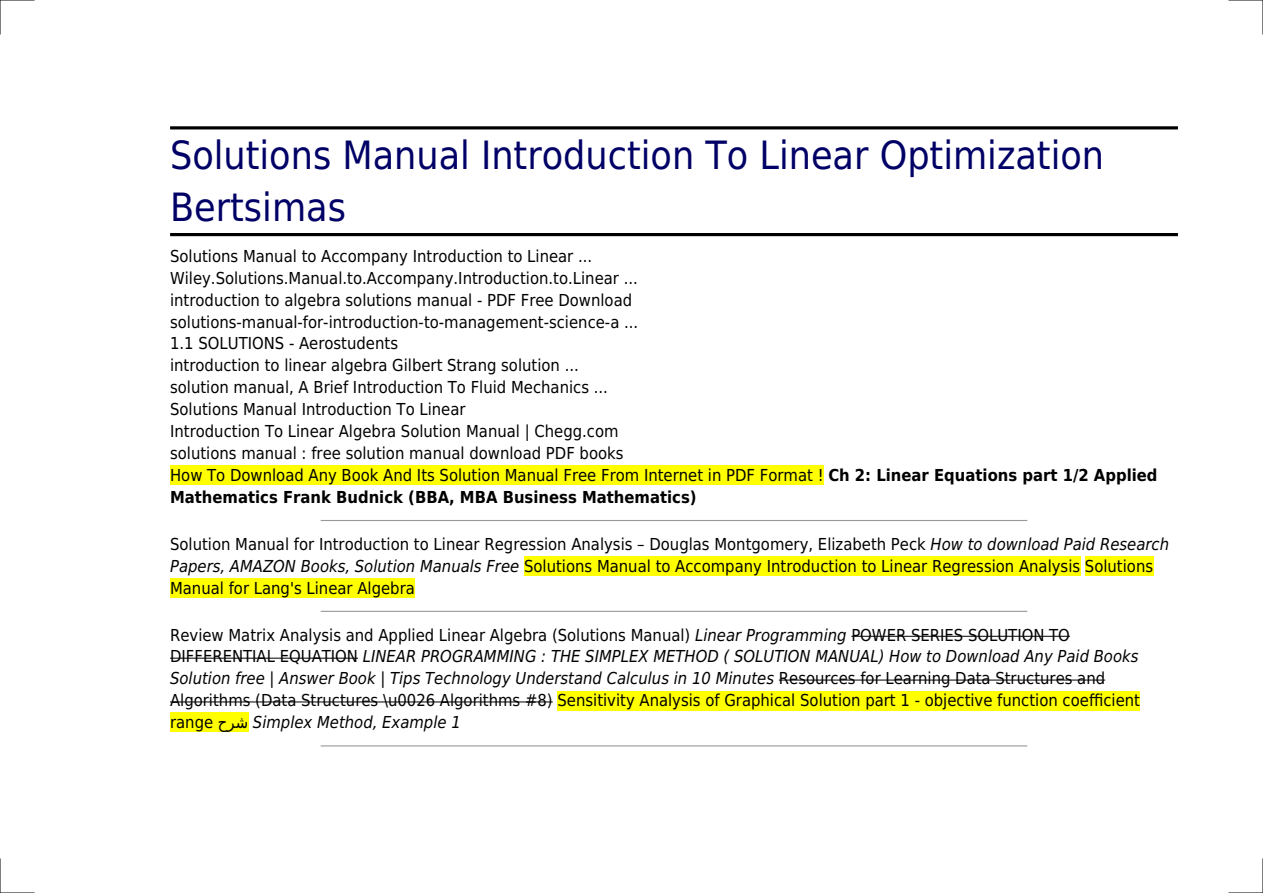
<style>
.page{position:relative;width:1263px;height:893px;background:#fff}
.page>*{position:absolute;margin:0;border:0;box-sizing:border-box;transform-origin:0 0}
.t1{font:39px/51.8px "DejaVu Sans Condensed";color:#006}
.t2{font:16.5px/21.9px "DejaVu Sans Condensed";color:#000}
.t3{font:italic 16.5px "DejaVu Sans Condensed";color:#000}
.s1{font-weight:700}
.s2{font-style:italic}
</style>
<div class="page">
<hr style="left:170px;top:126px;width:1008px;height:3px;background:#000">
<hr style="left:170px;top:233px;width:1008px;height:3px;background:#000">
<div style="left:170px;top:465px;width:654px;height:20px;background:#ff0"></div>
<hr style="left:321px;top:520px;width:706px;height:1px;background:#999">
<div style="left:524px;top:556px;width:556px;height:19px;background:#ff0"></div>
<div style="left:1085px;top:556px;width:68px;height:19px;background:#ff0"></div>
<div style="left:170px;top:578px;width:245px;height:19px;background:#ff0"></div>
<hr style="left:321px;top:611px;width:706px;height:1px;background:#999">
<hr style="left:851px;top:636px;width:219px;height:1px;background:#000">
<hr style="left:170px;top:658px;width:188px;height:1px;background:#000">
<hr style="left:779px;top:680px;width:326px;height:1px;background:#000">
<hr style="left:170px;top:701px;width:383px;height:1px;background:#000">
<div style="left:557px;top:691px;width:583px;height:19px;background:#ff0"></div>
<div style="left:170px;top:713px;width:78px;height:19px;background:#ff0"></div>
<hr style="left:321px;top:745px;width:706px;height:1px;background:#999">
<hr style="left:0;top:0;width:34px;height:1px;background:#000">
<hr style="left:1229px;top:0;width:34px;height:1px;background:#000">
<hr style="left:0;top:892px;width:34px;height:1px;background:#000">
<hr style="left:1229px;top:892px;width:34px;height:1px;background:#000">
<hr style="left:0;top:0;width:1px;height:34px;background:#000">
<hr style="left:0;top:859px;width:1px;height:34px;background:#000">
<hr style="left:1262px;top:0;width:1px;height:34px;background:#000">
<hr style="left:1262px;top:859px;width:1px;height:34px;background:#000">
<h1 class="t1" style="left:170px;top:129px;width:935px">Solutions Manual Introduction To Linear Optimization<br>Bertsimas</h1>
<p class="t2" style="left:170px;top:245px;width:989px">Solutions Manual to Accompany Introduction to Linear ...<br>Wiley.Solutions.Manual.to.Accompany.Introduction.to.Linear ...<br>introduction to algebra solutions manual - PDF Free Download<br>solutions-manual-for-introduction-to-management-science-a ...<br>1.1 SOLUTIONS - Aerostudents<br>introduction to linear algebra Gilbert Strang solution ...<br>solution manual, A Brief Introduction To Fluid Mechanics ...<br>Solutions Manual Introduction To Linear<br>Introduction To Linear Algebra Solution Manual | Chegg.com<br>solutions manual : free solution manual download PDF books<br>How To Download Any Book And Its Solution Manual Free From Internet in PDF Format ! <span class="s1">Ch 2: Linear Equations part 1/2 Applied Mathematics Frank Budnick (BBA, MBA Business Mathematics)</span></p>
<p class="t2" style="left:170px;top:533px;width:1000px">Solution Manual for Introduction to Linear Regression Analysis Douglas Montgomery, Elizabeth Peck <span class="s2">How to download Paid Research<br>Papers, AMAZON Books, Solution Manuals Free</span> Solutions Manual to Accompany Introduction to Linear Regression Analysis Solutions<br>Manual for Lang's Linear Algebra</p>
<p class="t2" style="left:170px;top:624px;width:971px">Review Matrix Analysis and Applied Linear Algebra (Solutions Manual) <span class="s2">Linear Programming</span> POWER SERIES SOLUTION TO DIFFERENTIAL EQUATION <span class="s2">LINEAR PROGRAMMING : THE SIMPLEX METHOD ( SOLUTION MANUAL) How to Download Any Paid Books Solution free | Answer Book | Tips Technology Understand Calculus in 10 Minutes</span> Resources for Learning Data Structures and Algorithms (Data Structures \u0026 Algorithms #8) Sensitivity Analysis of Graphical Solution part 1 - objective function coefficient range شرح</p>
<p class="t3" style="left:253px;top:713px;width:209px">Simplex Method, Example 1</p>
</div>
